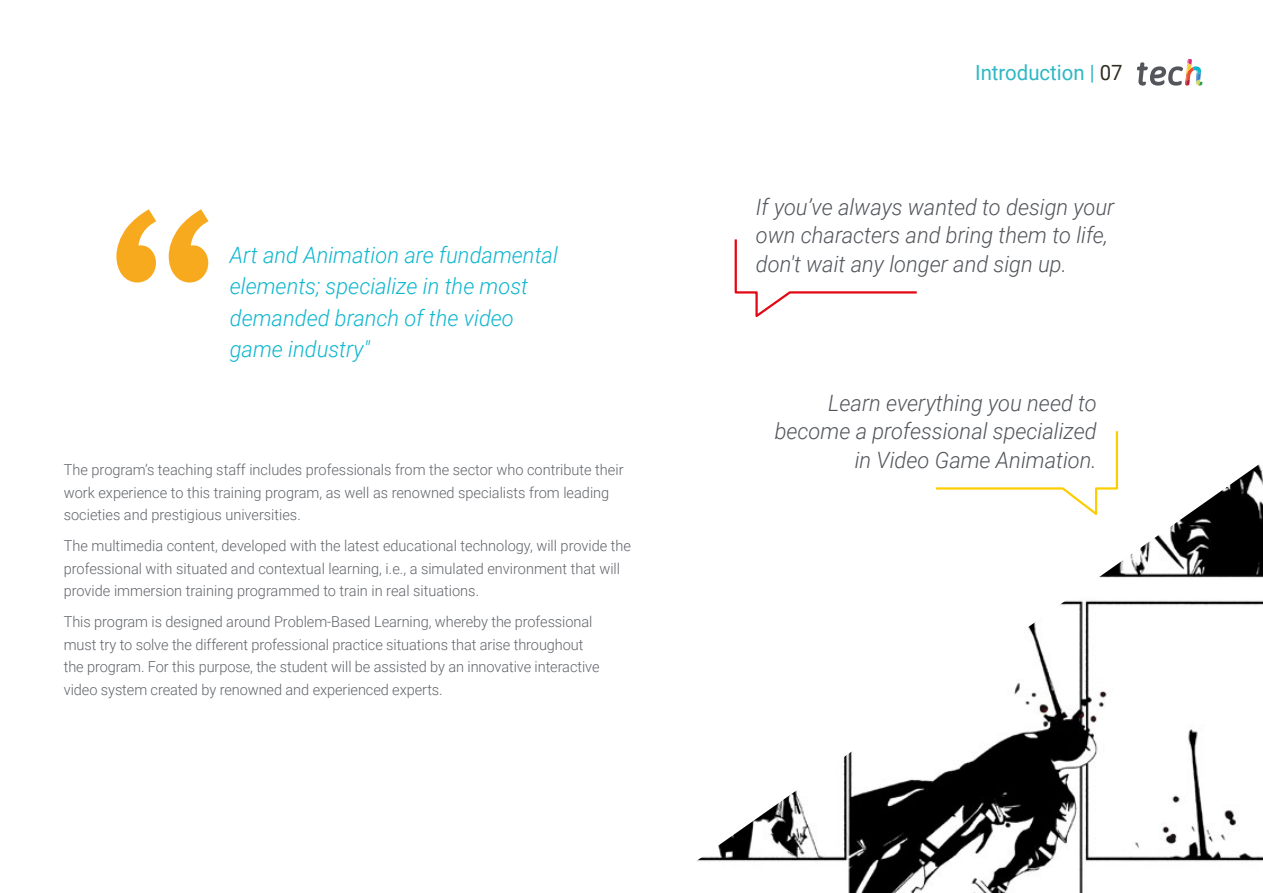
<style>
.page{position:relative;width:1263px;height:893px;background:#fff}
.page>*{position:absolute;margin:0;border:0;box-sizing:border-box;transform-origin:0 0}
.t1{font:italic 300 22.5px/28.5px "Roboto";color:#52555b;text-align:right}
.t2{font:italic 300 22.5px/31.5px "Roboto";color:#0fb6cf}
.t3{font:21px "Roboto";color:#2db8c5}
.t4{font:300 15px/22.5px "Roboto";color:#61646a}
.s1{color:#312e20}
</style>
<div class="page">
<svg style="left:116px;top:209px;width:93px;height:74px"></svg>
<img style="left:697px;top:464px;width:566px;height:429px">
<svg style="left:1137px;top:59px;width:65px;height:27px"></svg>
<svg style="left:934px;top:431px;width:185px;height:87px"></svg>
<svg style="left:734px;top:239px;width:183px;height:78px"></svg>
<h1 class="t2" style="left:230px;top:238px;width:330px">Art and Animation are fundamental elements; specialize in the most demanded branch of the video game industry"</h1>
<p class="t4" style="left:64px;top:458px;width:561px">The program’s teaching staff includes professionals from the sector who contribute their work experience to this training program, as well as renowned specialists from leading societies and prestigious universities.</p>
<p class="t4" style="left:64px;top:534px;width:569px">The multimedia content, developed with the latest educational technology, will provide the professional with situated and contextual learning, i.e., a simulated environment that will provide immersion training programmed to train in real situations.</p>
<p class="t4" style="left:64px;top:610px;width:537px">This program is designed around Problem-Based Learning, whereby the professional must try to solve the different professional practice situations that arise throughout the program. For this purpose, the student will be assisted by an innovative interactive video system created by renowned and experienced experts.</p>
<h2 class="t3" style="left:975px;top:57px;width:149px">Introduction | <span class="s1">07</span></h2>
<h1 class="t1" style="left:756px;top:192px;width:360px;text-align:left">If you’ve always wanted to design your own characters and bring them to life, don't wait any longer and sign up.</h1>
<h1 class="t1" style="left:775px;top:387px;width:324px">Learn everything you need to become a professional specialized in Video Game Animation.</h1>
</div>
